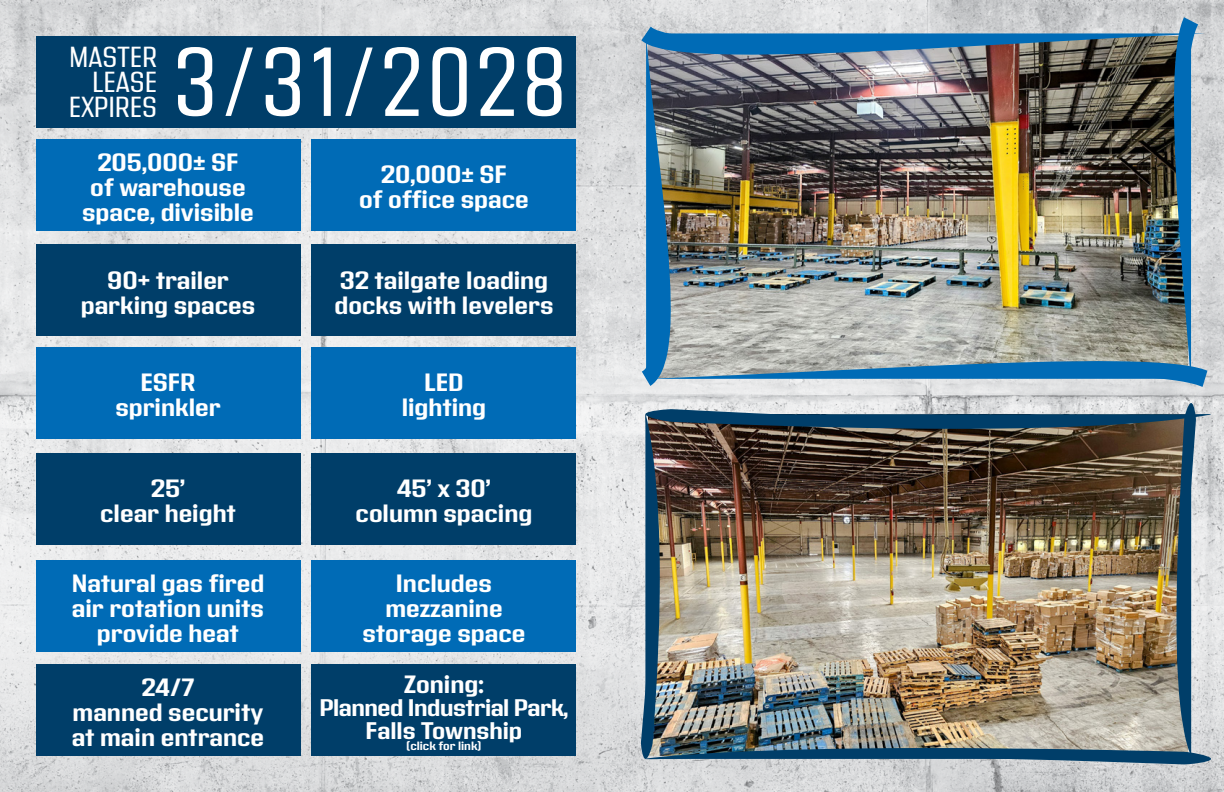
<style>
.page{position:relative;width:1224px;height:792px;background:#fff}
.page>*{position:absolute;margin:0;border:0;box-sizing:border-box;transform-origin:0 0}
.t1{font:97.8px "Address Sans Pro";letter-spacing:.07em;color:#fff;scale:.87 1}
.t2{font:29px/25px "Address Sans Pro";color:#fff;text-align:right}
.t3{font:700 25px/25px "Address Sans Pro";color:#fff;text-align:center}
.t4{font:700 24px/23px "Address Sans Pro";letter-spacing:-.02em;color:#fff;text-align:center}
.t5{font:700 12px "Address Sans Pro";color:#fff}
</style>
<div class="page">
<img style="left:0;top:0;width:1224px;height:792px">
<div style="left:36px;top:36px;width:540px;height:91px;background:#003e69"></div>
<div style="left:36px;top:139px;width:264px;height:91px;background:#006bb6"></div>
<div style="left:312px;top:139px;width:264px;height:91px;background:#006bb6"></div>
<div style="left:36px;top:244px;width:264px;height:92px;background:#003e69"></div>
<div style="left:312px;top:244px;width:264px;height:92px;background:#003e69"></div>
<div style="left:36px;top:347px;width:264px;height:91px;background:#006bb6"></div>
<div style="left:312px;top:347px;width:264px;height:91px;background:#006bb6"></div>
<div style="left:36px;top:453px;width:264px;height:91px;background:#003e69"></div>
<div style="left:312px;top:453px;width:264px;height:91px;background:#003e69"></div>
<div style="left:36px;top:561px;width:264px;height:91px;background:#006bb6"></div>
<div style="left:312px;top:561px;width:264px;height:91px;background:#006bb6"></div>
<div style="left:36px;top:665px;width:264px;height:91px;background:#003e69"></div>
<div style="left:312px;top:665px;width:264px;height:91px;background:#003e69"></div>
<img style="left:641px;top:17px;width:566px;height:370px">
<img style="left:641px;top:403px;width:570px;height:361px">
<p class="t2" style="left:69px;top:46px;width:90px">MASTER<br>LEASE<br>EXPIRES</p>
<h1 class="t1" style="left:174px;top:29px;width:453px">3/31/2028</h1>
<p class="t3" style="left:82px;top:151px;width:173px">205,000± SF<br>of warehouse space, divisible</p>
<p class="t3" style="left:359px;top:163px;width:171px">20,000± SF<br>of office space</p>
<p class="t3" style="left:81px;top:268px;width:176px">90+ trailer parking spaces</p>
<p class="t3" style="left:334px;top:268px;width:220px;text-align:left">32 tailgate loading docks with levelers</p>
<p class="t3" style="left:115px;top:371px;width:107px">ESFR sprinkler</p>
<p class="t3" style="left:402px;top:371px;width:86px">LED lighting</p>
<p class="t3" style="left:100px;top:477px;width:137px">25’<br>clear height</p>
<p class="t3" style="left:356px;top:477px;width:178px">45’ x 30’ column spacing</p>
<p class="t3" style="left:72px;top:572px;width:194px">Natural gas fired air rotation units provide heat</p>
<p class="t3" style="left:362px;top:572px;width:165px">Includes mezzanine storage space</p>
<p class="t3" style="left:72px;top:676px;width:194px">24/7<br>manned security at main entrance</p>
<p class="t3" style="left:404px;top:673px;width:81px">Zoning:</p>
<p class="t4" style="left:320px;top:697px;width:250px">Planned Industrial Park,<br>Falls Township</p>
<p class="t5" style="left:407px;top:739px;width:76px">(click for link)</p>
</div>
